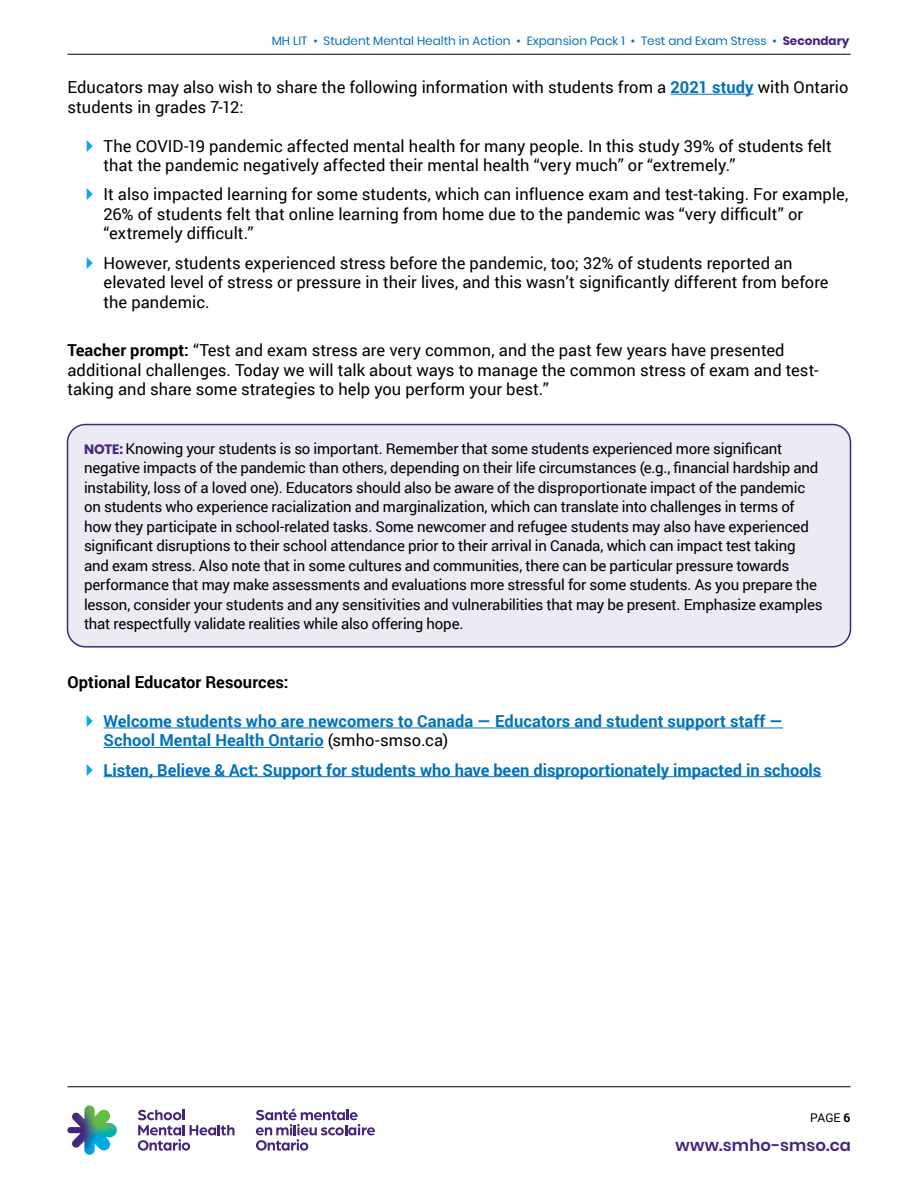
<style>
.page{position:relative;width:918px;height:1188px;background:#fff}
.page>*{position:absolute;margin:0;border:0;box-sizing:border-box;transform-origin:0 0}
.P_Body_Copy_black_11{font:16.5px/19.5px "Roboto";letter-spacing:.005em;color:#000}
.t1{font:700 16.5px/19.5px "Roboto";letter-spacing:.005em;color:#0072bc}
.P_Body_Copy_black_11-2{font:700 16.5px "Roboto";letter-spacing:.005em;color:#000}
.t2{font:600 16.5px "Poppins";letter-spacing:.005em;color:#45247e}
.Text_with_green_shad{font:15px/19.5px "Roboto";letter-spacing:-.015em;color:#000}
.t3{font:12px "Poppins";color:#0072bc}
.t4{font:12px "Roboto";color:#000}
.s1{font-weight:700;color:#45247e}
.s2{font-weight:700;color:#0072bc}
.s3{font-weight:700}
.s4{font-family:"Poppins";font-weight:700;font-size:13.5px;color:#45247e}
.s5{font-weight:400;color:#000}
</style>
<div class="page">
<hr style="left:68px;top:54px;width:782px;height:1px;background:#000">
<hr style="left:68px;top:1086px;width:782px;height:1px;background:#000">
<svg style="left:67px;top:1105px;width:50px;height:50px"></svg>
<svg style="left:256px;top:1109px;width:119px;height:42px"></svg>
<svg style="left:138px;top:1110px;width:97px;height:41px"></svg>
<hr style="left:670px;top:94px;width:84px;height:1px;background:#0072bc">
<div style="left:68px;top:425px;width:782px;height:222px;background:#eceaf3;border-radius:18px"></div>
<div style="left:67px;top:424px;width:784px;height:224px;border:2px solid #45247e;border-radius:18px"></div>
<hr style="left:104px;top:728px;width:679px;height:1px;background:#0072bc">
<hr style="left:104px;top:747px;width:220px;height:1px;background:#0072bc">
<hr style="left:104px;top:776px;width:718px;height:1px;background:#0072bc">
<p class="t3" style="left:272px;top:34px;width:579px">MH LIT • Student Mental Health in Action • Expansion Pack 1 • Test and Exam Stress • <span class="s1">Secondary</span></p>
<p class="P_Body_Copy_black_11" style="left:67px;top:77px;width:783px">Educators may also wish to share the following information with students from a <span class="s2">2021 study</span> with Ontario students in grades 7-12:</p>
<p class="P_Body_Copy_black_11" style="left:104px;top:135px;width:730px">The COVID-19 pandemic affected mental health for many people. In this study 39% of students felt that the pandemic negatively affected their mental health “very much” or “extremely.”</p>
<p class="P_Body_Copy_black_11" style="left:104px;top:184px;width:746px">It also impacted learning for some students, which can influence exam and test-taking. For example,<br>26% of students felt that online learning from home due to the pandemic was “very difficult” or “extremely difficult.”</p>
<p class="P_Body_Copy_black_11" style="left:104px;top:252px;width:727px">However, students experienced stress before the pandemic, too; 32% of students reported an elevated level of stress or pressure in their lives, and this wasn’t significantly different from before the pandemic.</p>
<p class="P_Body_Copy_black_11" style="left:67px;top:340px;width:753px"><span class="s3">Teacher prompt:</span> “Test and exam stress are very common, and the past few years have presented additional challenges. Today we will talk about ways to manage the common stress of exam and test&shy;taking and share some strategies to help you perform your best.”</p>
<p class="Text_with_green_shad" style="left:84px;top:438px;width:740px"><span class="s4">NOTE:</span> Knowing your students is so important. Remember that some students experienced more significant negative impacts of the pandemic than others, depending on their life circumstances (e.g., financial hardship and instability, loss of a loved one). Educators should also be aware of the disproportionate impact of the pandemic on students who experience racialization and marginalization, which can translate into challenges in terms of how they participate in school-related tasks. Some newcomer and refugee students may also have experienced significant disruptions to their school attendance prior to their arrival in Canada, which can impact test taking and exam stress. Also note that in some cultures and communities, there can be particular pressure towards performance that may make assessments and evaluations more stressful for some students. As you prepare the lesson, consider your students and any sensitivities and vulnerabilities that may be present. Emphasize examples that respectfully validate realities while also offering hope.</p>
<p class="P_Body_Copy_black_11-2" style="left:68px;top:670px;width:223px">Optional Educator Resources:</p>
<p class="t1" style="left:104px;top:710px;width:681px">Welcome students who are newcomers to Canada — Educators and student support staff —<br>School Mental Health Ontario <span class="s5">(smho-smso.ca)</span></p>
<p class="t1" style="left:104px;top:759px;width:719px">Listen, Believe &amp; Act: Support for students who have been disproportionately impacted in schools</p>
<p class="t4" style="left:810px;top:1109px;width:42px">PAGE <span class="s3">6</span></p>
<p class="t2" style="left:675px;top:1135px;width:177px">www.smho-smso.ca</p>
</div>
